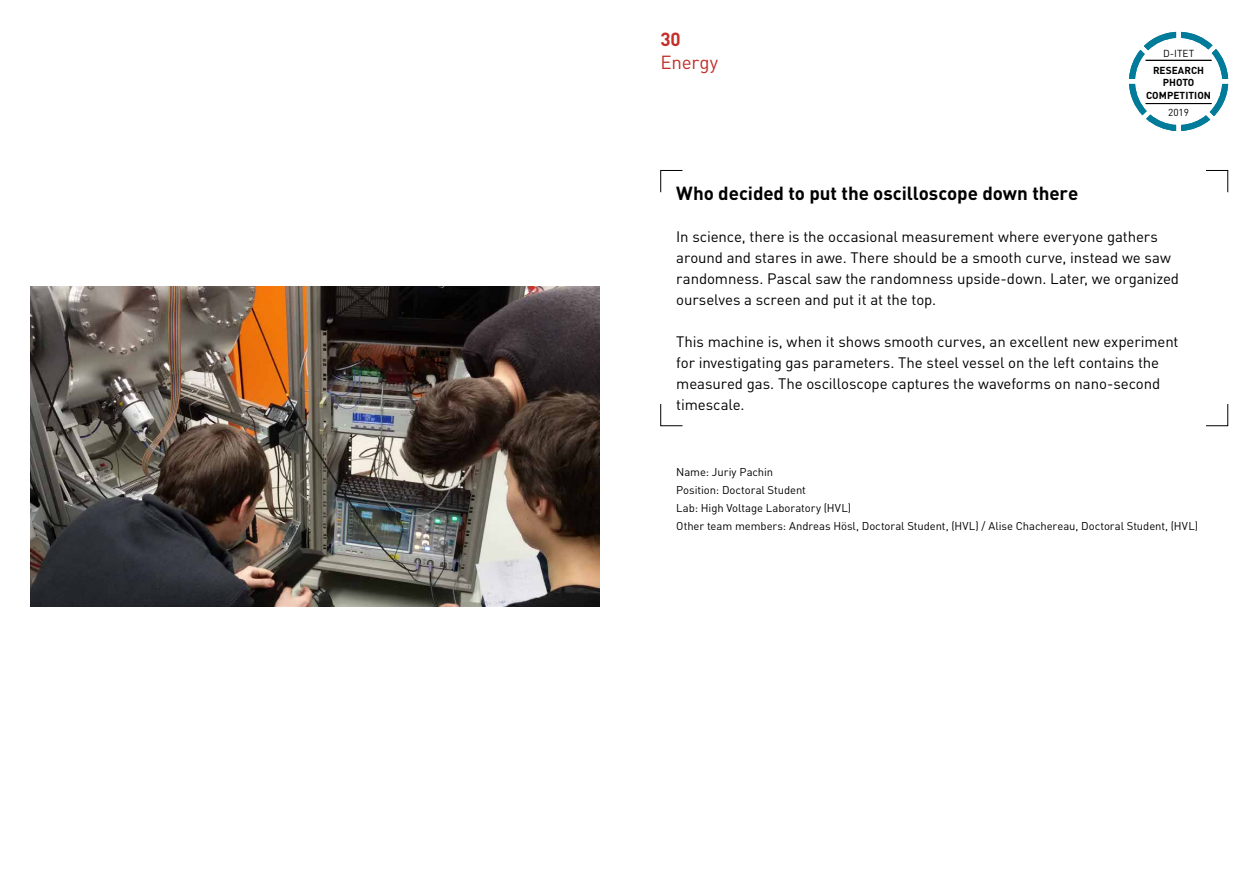
<style>
.page{position:relative;width:1259px;height:893px;background:#fff}
.page>*{position:absolute;margin:0;border:0;box-sizing:border-box;transform-origin:0 0}
.t1{font:700 18.75px "DIN Pro";letter-spacing:-.005em;color:#000}
.t2{font:18.75px "DIN Pro";letter-spacing:-.01em;color:#c32e29}
.t3{font:700 18.75px "DIN Pro";color:#c32e29}
.t4{font:15px/21px "DIN Pro";letter-spacing:-.005em;color:#000}
.t5{font:11.25px/18px "DIN Pro";letter-spacing:-.005em;color:#000}
.t6{font:700 10.05px/12.5px "DIN Pro";letter-spacing:.005em;color:#000;text-align:center}
.t7{font:10.05px "DIN Pro";letter-spacing:.005em;color:#000}
</style>
<div class="page">
<img style="left:30px;top:287px;width:569px;height:319px">
<svg style="left:1206px;top:170px;width:22px;height:23px"></svg>
<svg style="left:660px;top:170px;width:23px;height:23px"></svg>
<svg style="left:660px;top:404px;width:23px;height:22px"></svg>
<svg style="left:1206px;top:404px;width:22px;height:22px"></svg>
<svg style="left:1129px;top:32px;width:99px;height:99px"></svg>
<hr style="left:1145px;top:60px;width:66px;height:1px;background:#000">
<hr style="left:1145px;top:103px;width:66px;height:1px;background:#000">
<p class="t3" style="left:660px;top:24px;width:22px">30</p>
<p class="t2" style="left:660px;top:47px;width:59px">Energy</p>
<p class="t7" style="left:1163px;top:45px;width:33px">D-ITET</p>
<p class="t6" style="left:1146px;top:63px;width:66px">RESEARCH<br>PHOTO<br>COMPETITION</p>
<p class="t7" style="left:1168px;top:104px;width:23px">2019</p>
<p class="t1" style="left:676px;top:178px;width:403px">Who decided to put the oscilloscope down there</p>
<p class="t4" style="left:676px;top:225px;width:504px">In science, there is the occasional measurement where everyone gathers around and stares in awe. There should be a smooth curve, instead we saw randomness. Pascal saw the randomness upside-down. Later, we organized ourselves a screen and put it at the top.</p>
<p class="t4" style="left:676px;top:330px;width:504px">This machine is, when it shows smooth curves, an excellent new experiment for investigating gas parameters. The steel vessel on the left contains the measured gas. The oscilloscope captures the waveforms on nano-second timescale.</p>
<p class="t5" style="left:676px;top:462px;width:523px">Name: Juriy Pachin<br>Position: Doctoral Student<br>Lab: High Voltage Laboratory (HVL)<br>Other team members: Andreas Hösl, Doctoral Student, (HVL) / Alise Chachereau, Doctoral Student, (HVL)</p>
</div>
